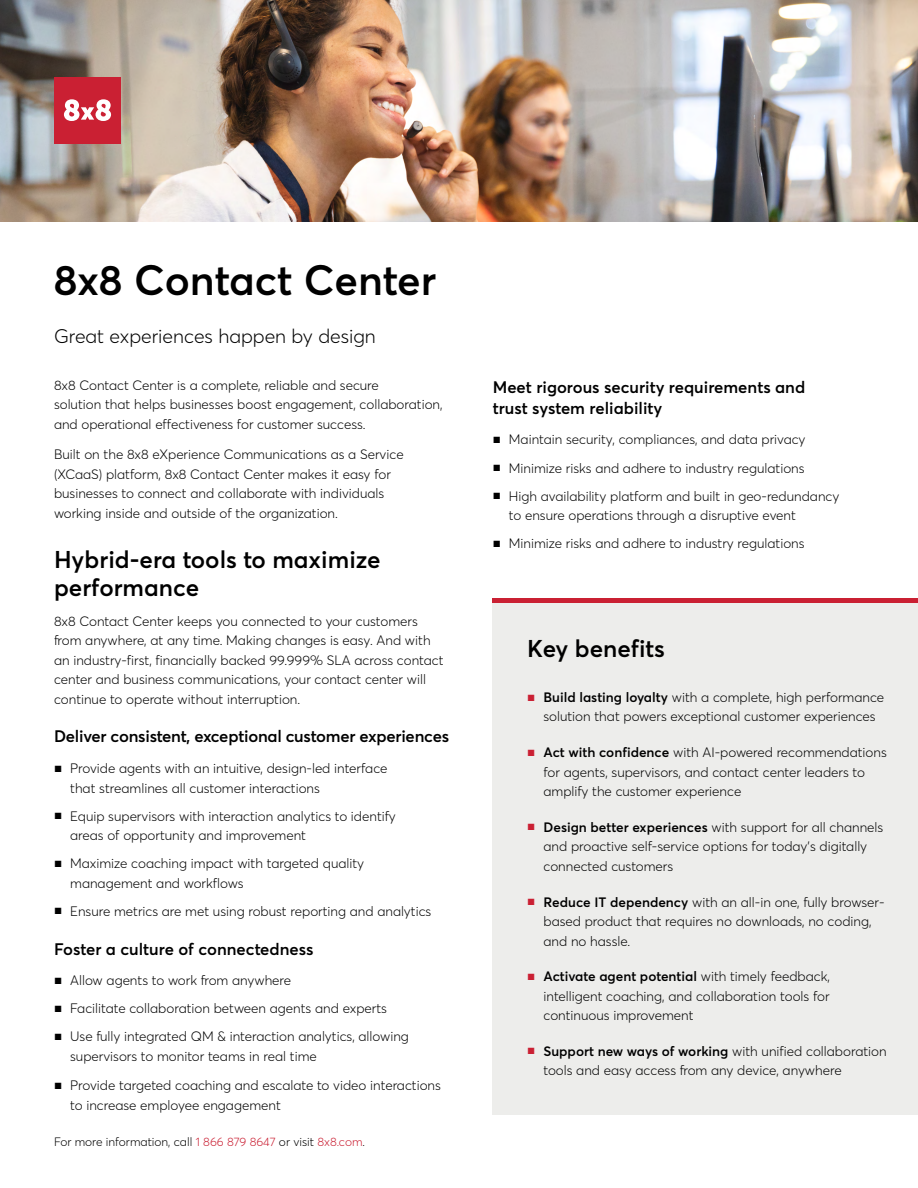
<style>
.page{position:relative;width:918px;height:1188px;background:#fff}
.page>*{position:absolute;margin:0;border:0;box-sizing:border-box;transform-origin:0 0}
.t1{font:600 42px "Averta";color:#000}
.t2{font:600 24px/28.5px "Averta";color:#000}
.t3{font:300 19.5px "Averta";color:#000}
.t4{font:600 16.5px/21px "Averta";color:#000}
.t5{font:300 13.5px/19.5px "Averta";color:#000}
.t6{font:300 12px "Averta";color:#000}
.s1{font-family:"Arial";font-weight:900}
.s2{color:#ca2033}
.s3{font-family:"Arial";font-weight:900;color:#ca2033}
.s4{font-weight:600}
</style>
<div class="page">
<img style="left:0;top:0;width:918px;height:221px">
<div style="left:54px;top:77px;width:67px;height:67px;background:#ca2033"></div>
<svg style="left:64px;top:99px;width:47px;height:22px"></svg>
<div style="left:493px;top:598px;width:425px;height:516px;background:#ededeb"></div>
<hr style="left:493px;top:598px;width:425px;height:4px;background:#ca2033">
<h1 class="t1" style="left:53px;top:251px;width:385px">8x8 Contact Center</h1>
<h3 class="t3" style="left:54px;top:323px;width:323px">Great experiences happen by design</h3>
<p class="t5" style="left:54px;top:375px;width:390px">8x8 Contact Center is a complete, reliable and secure<br>solution that helps businesses boost engagement, collaboration, and operational effectiveness for customer success.</p>
<p class="t5" style="left:54px;top:444px;width:351px">Built on the 8x8 eXperience Communications as a Service (XCaaS) platform, 8x8 Contact Center makes it easy for businesses to connect and collaborate with individuals working inside and outside of the organization.</p>
<h2 class="t2" style="left:54px;top:544px;width:328px">Hybrid-era tools to maximize performance</h2>
<p class="t5" style="left:54px;top:611px;width:391px">8x8 Contact Center keeps you connected to your customers from anywhere, at any time. Making changes is easy. And with an industry-first, financially backed 99.999% SLA across contact center and business communications, your contact center will continue to operate without interruption.</p>
<p class="t4" style="left:54px;top:725px;width:397px">Deliver consistent, exceptional customer experiences</p>
<p class="t5" style="left:70px;top:758px;width:319px;text-indent:-16px"><span class="s1">■</span> Provide agents with an intuitive, design-led interface that streamlines all customer interactions</p>
<p class="t5" style="left:70px;top:806px;width:327px;text-indent:-16px"><span class="s1">■</span> Equip supervisors with interaction analytics to identify areas of opportunity and improvement</p>
<p class="t5" style="left:70px;top:853px;width:296px;text-indent:-16px"><span class="s1">■</span> Maximize coaching impact with targeted quality management and workflows</p>
<p class="t5" style="left:54px;top:901px;width:379px"><span class="s1">■</span> Ensure metrics are met using robust reporting and analytics</p>
<p class="t4" style="left:54px;top:937px;width:261px">Foster a culture of connectedness</p>
<p class="t5" style="left:54px;top:970px;width:239px"><span class="s1">■</span> Allow agents to work from anywhere</p>
<p class="t5" style="left:54px;top:998px;width:334px"><span class="s1">■</span> Facilitate collaboration between agents and experts</p>
<p class="t5" style="left:70px;top:1026px;width:340px;text-indent:-16px"><span class="s1">■</span> Use fully integrated QM &amp; interaction analytics, allowing supervisors to monitor teams in real time</p>
<p class="t5" style="left:70px;top:1075px;width:372px;text-indent:-16px"><span class="s1">■</span> Provide targeted coaching and escalate to video interactions to increase employee engagement</p>
<p class="t6" style="left:54px;top:1133px;width:313px">For more information, call <span class="s2">1 866 879 8647</span> or visit <span class="s2">8x8.com</span>.</p>
<p class="t4" style="left:493px;top:376px;width:314px">Meet rigorous security requirements and trust system reliability</p>
<p class="t5" style="left:493px;top:429px;width:314px"><span class="s1">■</span> Maintain security, compliances, and data privacy</p>
<p class="t5" style="left:493px;top:458px;width:313px"><span class="s1">■</span> Minimize risks and adhere to industry regulations</p>
<p class="t5" style="left:509px;top:486px;width:332px;text-indent:-16px"><span class="s1">■</span> High availability platform and built in geo-redundancy to ensure operations through a disruptive event</p>
<p class="t5" style="left:493px;top:533px;width:313px"><span class="s1">■</span> Minimize risks and adhere to industry regulations</p>
<h2 class="t2" style="left:527px;top:633px;width:139px">Key benefits</h2>
<p class="t5" style="left:527px;top:687px;width:358px;text-align:center"><span class="s3">■</span> <span class="s4">Build lasting loyalty</span> with a complete, high performance solution that powers exceptional customer experiences</p>
<p class="t5" style="left:543px;top:742px;width:345px;text-indent:-16px"><span class="s3">■</span> <span class="s4">Act with confidence</span> with AI-powered recommendations for agents, supervisors, and contact center leaders to amplify the customer experience</p>
<p class="t5" style="left:543px;top:817px;width:341px;text-indent:-16px"><span class="s3">■</span> <span class="s4">Design better experiences</span> with support for all channels and proactive self-service options for today’s digitally connected customers</p>
<p class="t5" style="left:543px;top:892px;width:343px;text-indent:-16px"><span class="s3">■</span> <span class="s4">Reduce IT dependency</span> with an all-in one, fully browser&shy;based product that requires no downloads, no coding, and no hassle.</p>
<p class="t5" style="left:543px;top:966px;width:288px;text-align:justify;text-indent:-16px"><span class="s3">■</span> <span class="s4">Activate agent potential</span> with timely feedback, intelligent coaching, and collaboration tools for continuous improvement</p>
<p class="t5" style="left:543px;top:1041px;width:345px;text-indent:-16px"><span class="s3">■</span> <span class="s4">Support new ways of working</span> with unified collaboration tools and easy access from any device, anywhere</p>
</div>
